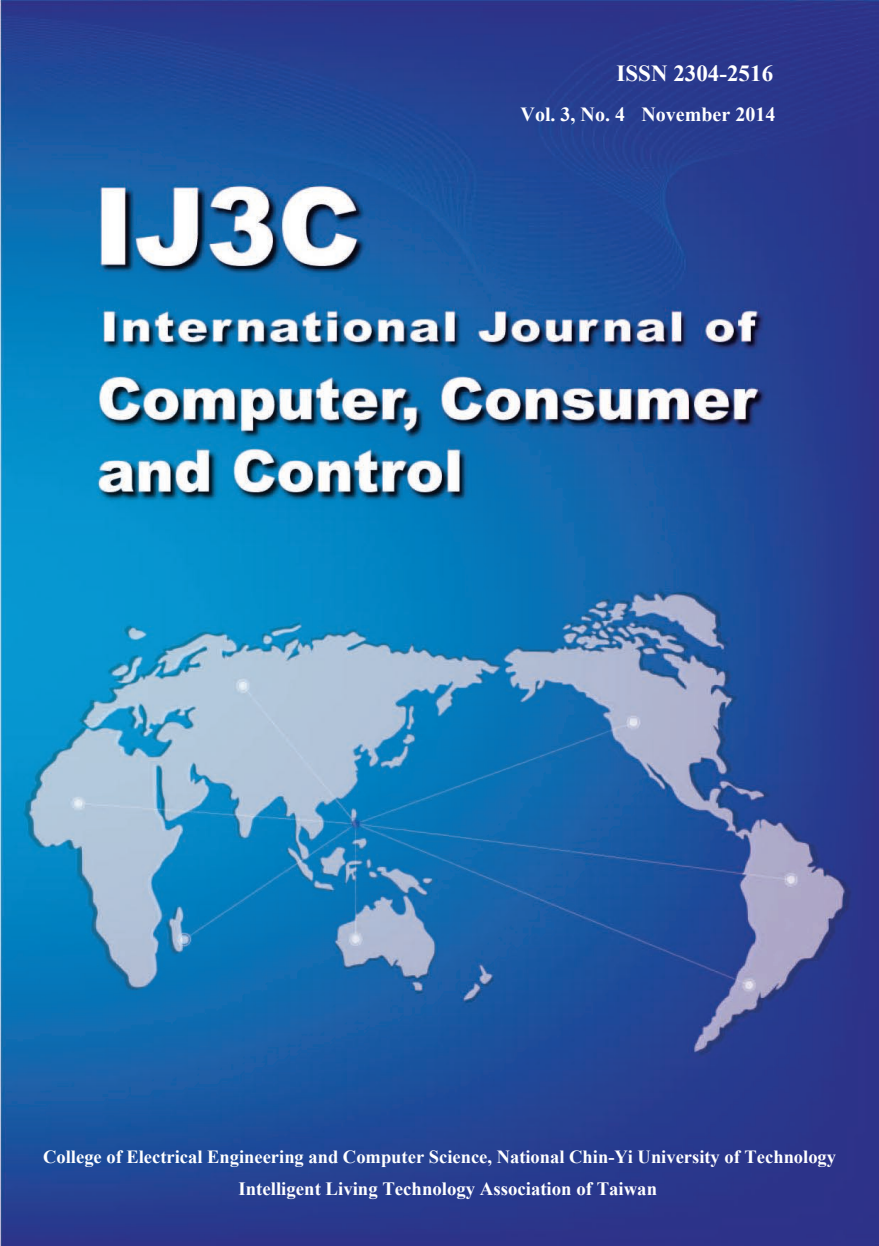
<style>
.page{position:relative;width:879px;height:1246px;background:#fff}
.page>*{position:absolute;margin:0;border:0;box-sizing:border-box;transform-origin:0 0}
.t1{font:700 23px "Times New Roman";color:#fff}
.t2{font:700 20px "Times New Roman";color:#fff}
.t3{font:700 18.75px "Times New Roman";color:#fff}
.t4{font:700 18.5px "Times New Roman";color:#fff}
</style>
<div class="page">
<img style="left:0;top:0;width:878px;height:1245px">
<p class="t1" style="left:616px;top:57px;width:158px">ISSN 2304-2516</p>
<p class="t2" style="left:520px;top:100px;width:256px">Vol. 3, No. 4 November 2014</p>
<p class="t4" style="left:43px;top:1143px;width:794px">College of Electrical Engineering and Computer Science, National Chin-Yi University of Technology</p>
<p class="t3" style="left:238px;top:1175px;width:420px">Intelligent Living Technology Association of Taiwan</p>
</div>
